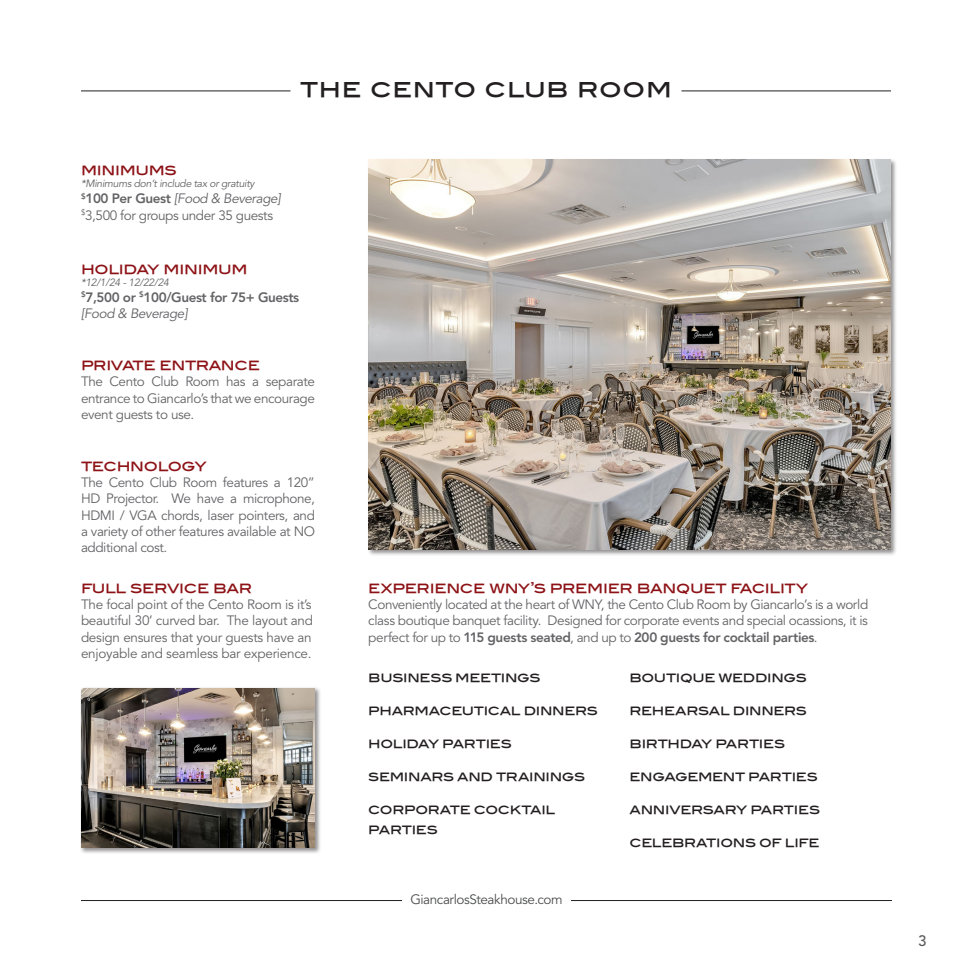
<style>
.page{position:relative;width:972px;height:972px;background:#fff}
.page>*{position:absolute;margin:0;border:0;box-sizing:border-box;transform-origin:0 0}
.t1{font:24px "Blair Md ITCTT Medium";letter-spacing:.03em;color:#231f20}
.t2{font:15px "Blair Md ITCTT Medium";letter-spacing:-.02em;color:#8d1216}
.t3{font:500 15px "Avenir LT Std";color:#57585a}
.t4{font:13.5px/16.2px "Avenir LT Std";letter-spacing:-.03em;color:#636366;text-align:justify}
.t5{font:13.5px/19.5px "Blair Md ITCTT Medium";letter-spacing:-.025em;color:#231f20}
.t6{font:800 13.5px/16.2px "Avenir LT Std";letter-spacing:-.03em;color:#636366}
.t7{font:italic 13.5px "Avenir LT Std";letter-spacing:-.03em;color:#636366}
.t8{font:13.5px "Avenir LT Std";letter-spacing:-.03em;color:#4b4c4d}
.t9{font:italic 10.5px "Avenir LT Std";letter-spacing:-.03em;color:#636366}
.s1{font-weight:800;font-style:normal}
.s2{font-weight:400;font-style:italic}
.s3{font-weight:800}
</style>
<div class="page">
<div style="left:367px;top:158px;width:531px;height:398px;background:#231f20;opacity:.5"></div>
<img style="left:369px;top:159px;width:522px;height:391px">
<hr style="left:81px;top:900px;width:811px;height:1px;background:#231f20">
<div style="left:402px;top:889px;width:169px;height:23px;background:#fff"></div>
<hr style="left:81px;top:91px;width:210px;height:1px;background:#231f20">
<div style="left:80px;top:687px;width:241px;height:167px;background:#231f20;opacity:.5"></div>
<img style="left:81px;top:688px;width:234px;height:159px">
<hr style="left:681px;top:91px;width:210px;height:1px;background:#231f20">
<p class="t1" style="left:300px;top:74px;width:373px">THE CENTO CLUB ROOM</p>
<p class="t2" style="left:81px;top:161px;width:97px">MINIMUMS</p>
<p class="t9" style="left:81px;top:177px;width:175px">*Minimums don’t include tax or gratuity</p>
<p class="t7" style="left:81px;top:191px;width:201px"><sup>$</sup><span class="s1">100 Per Guest</span> [Food &amp; Beverage]</p>
<p class="t4" style="left:81px;top:207px;width:194px"><sup>$</sup>3,500 for groups under 35 guests</p>
<p class="t2" style="left:81px;top:259px;width:168px">HOLIDAY MINIMUM</p>
<p class="t9" style="left:81px;top:276px;width:90px">*12/1/24 - 12/22/24</p>
<p class="t6" style="left:81px;top:289px;width:220px"><sup>$</sup>7,500 or <sup>$</sup>100/Guest for 75+ Guests <span class="s2">[Food &amp; Beverage]</span></p>
<p class="t2" style="left:81px;top:356px;width:181px">PRIVATE ENTRANCE</p>
<p class="t4" style="left:81px;top:374px;width:236px">The Cento Club Room has a separate entrance to Giancarlo’s that we encourage event guests to use.</p>
<p class="t2" style="left:81px;top:456px;width:127px">TECHNOLOGY</p>
<p class="t4" style="left:81px;top:475px;width:236px">The Cento Club Room features a 120” HD Projector. We have a microphone, HDMI / VGA chords, laser pointers, and a variety of other features available at NO additional cost.</p>
<p class="t2" style="left:81px;top:579px;width:173px">FULL SERVICE BAR</p>
<p class="t4" style="left:81px;top:597px;width:233px">The focal point of the Cento Room is it’s beautiful 30’ curved bar. The layout and design ensures that your guests have an enjoyable and seamless bar experience.</p>
<p class="t2" style="left:368px;top:579px;width:441px">EXPERIENCE WNY’S PREMIER BANQUET FACILITY</p>
<p class="t4" style="left:368px;top:597px;width:501px">Conveniently located at the heart of WNY, the Cento Club Room by Giancarlo’s is a world class boutique banquet facility. Designed for corporate events and special ocassions, it is perfect for up to <span class="s3">115 guests seated</span>, and up to <span class="s3">200 guests for cocktail parties</span>.</p>
<p class="t5" style="left:630px;top:668px;width:179px">BOUTIQUE WEDDINGS</p>
<p class="t5" style="left:630px;top:701px;width:179px">REHEARSAL DINNERS</p>
<p class="t5" style="left:630px;top:734px;width:157px">BIRTHDAY PARTIES</p>
<p class="t5" style="left:630px;top:767px;width:190px">ENGAGEMENT PARTIES</p>
<p class="t5" style="left:630px;top:800px;width:192px">ANNIVERSARY PARTIES</p>
<p class="t5" style="left:630px;top:833px;width:192px">CELEBRATIONS OF LIFE</p>
<p class="t5" style="left:368px;top:668px;width:174px">BUSINESS MEETINGS</p>
<p class="t5" style="left:368px;top:701px;width:231px">PHARMACEUTICAL DINNERS</p>
<p class="t5" style="left:368px;top:734px;width:145px">HOLIDAY PARTIES</p>
<p class="t5" style="left:368px;top:767px;width:218px">SEMINARS AND TRAININGS</p>
<p class="t5" style="left:368px;top:800px;width:189px">CORPORATE COCKTAIL<br>PARTIES</p>
<p class="t8" style="left:410px;top:892px;width:154px">GiancarlosSteakhouse.com</p>
<p class="t3" style="left:918px;top:932px;width:10px">3</p>
</div>
